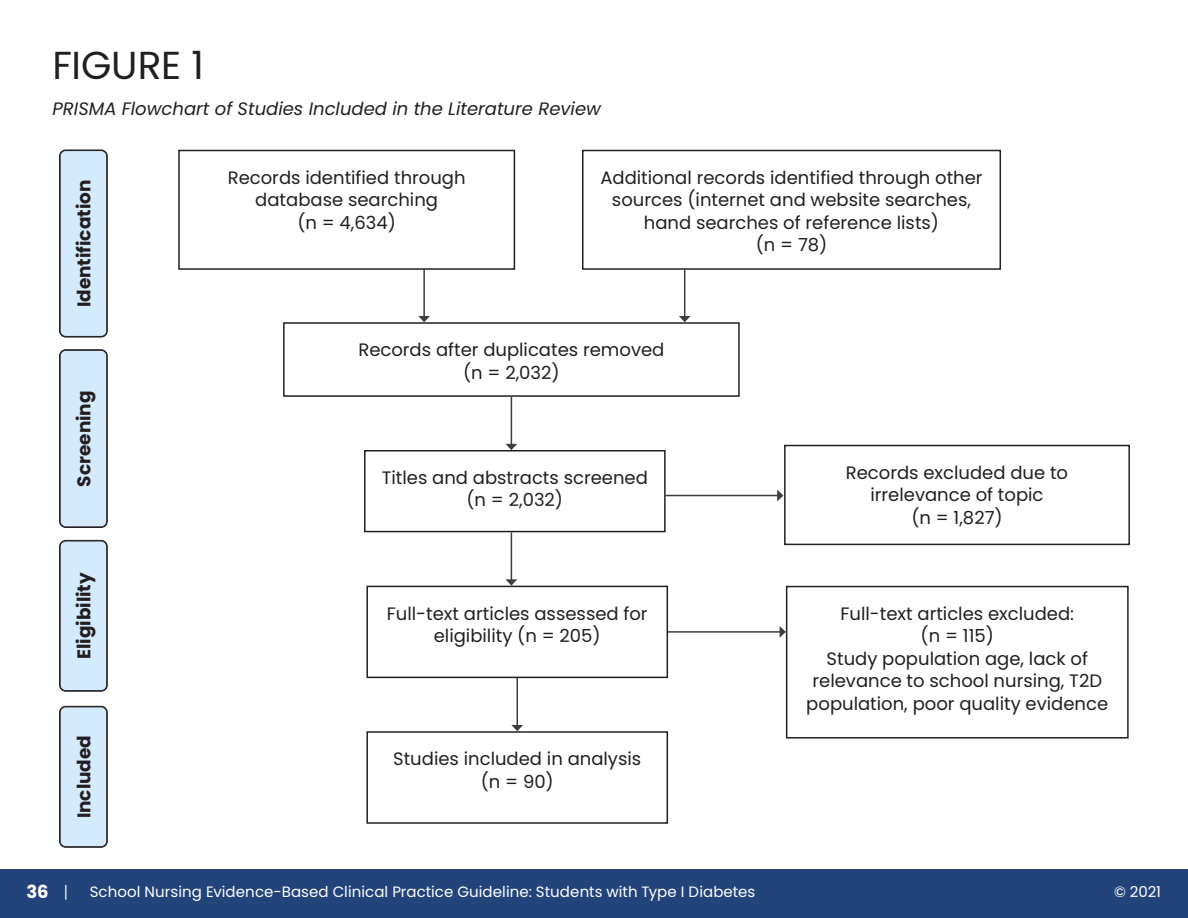
<style>
.page{position:relative;width:1188px;height:918px;background:#fff}
.page>*{position:absolute;margin:0;border:0;box-sizing:border-box;transform-origin:0 0}
.Title_-_APPENDIX{font:39px "Poppins";letter-spacing:-.005em;color:#231f20}
.Figure_1_Side_boxes{font:700 18.45px "Poppins";color:#231f20}
.t1{font:18px/22.5px "Poppins";color:#231f20;text-align:center}
.t2{font:italic 18px "Poppins";color:#231f20}
.t3{font:700 18px "Poppins";color:#fff}
.t4{font:15px "Poppins";letter-spacing:.005em;color:#fff}
.s1{font-weight:300;font-size:16.5px}
</style>
<div class="page">
<div style="left:0;top:869px;width:1188px;height:49px;background:#22447b"></div>
<hr style="left:666px;top:495px;width:112px;height:1px;background:#3e3e3f">
<svg style="left:777px;top:490px;width:6px;height:11px"></svg>
<hr style="left:668px;top:631px;width:112px;height:2px;background:#3e3e3f">
<svg style="left:780px;top:626px;width:6px;height:12px"></svg>
<div style="left:178px;top:150px;width:337px;height:120px;border:2px solid #231f20"></div>
<div style="left:582px;top:150px;width:419px;height:120px;border:2px solid #231f20"></div>
<div style="left:283px;top:322px;width:457px;height:75px;border:2px solid #231f20"></div>
<div style="left:60px;top:150px;width:47px;height:187px;background:#d3ebfd;border-radius:6px"></div>
<div style="left:59px;top:150px;width:49px;height:187px;border:1px solid #231f20;border-radius:6px"></div>
<div style="left:60px;top:151px;width:47px;height:186px;border:1px solid #231f20;border-radius:6px"></div>
<div style="left:366px;top:586px;width:302px;height:92px;border:2px solid #231f20"></div>
<div style="left:784px;top:445px;width:346px;height:100px;border:2px solid #231f20"></div>
<div style="left:364px;top:450px;width:302px;height:82px;border:2px solid #231f20"></div>
<div style="left:786px;top:586px;width:343px;height:153px;border:2px solid #231f20"></div>
<div style="left:366px;top:731px;width:302px;height:93px;border:2px solid #231f20"></div>
<hr style="left:423px;top:269px;width:2px;height:48px;background:#3e3e3f">
<svg style="left:418px;top:316px;width:12px;height:6px"></svg>
<hr style="left:684px;top:269px;width:1px;height:48px;background:#3e3e3f">
<svg style="left:679px;top:316px;width:12px;height:6px"></svg>
<hr style="left:511px;top:397px;width:1px;height:48px;background:#3e3e3f">
<svg style="left:506px;top:444px;width:11px;height:6px"></svg>
<hr style="left:511px;top:532px;width:1px;height:48px;background:#3e3e3f">
<svg style="left:506px;top:579px;width:11px;height:7px"></svg>
<hr style="left:517px;top:678px;width:1px;height:48px;background:#3e3e3f">
<svg style="left:511px;top:725px;width:12px;height:6px"></svg>
<div style="left:60px;top:350px;width:47px;height:177px;background:#d3ebfd;border-radius:6px"></div>
<div style="left:59px;top:350px;width:49px;height:178px;border:1px solid #231f20;border-radius:6px"></div>
<div style="left:60px;top:350px;width:47px;height:177px;border:1px solid #231f20;border-radius:6px"></div>
<div style="left:60px;top:541px;width:47px;height:150px;background:#d3ebfd;border-radius:6px"></div>
<div style="left:59px;top:540px;width:49px;height:151px;border:1px solid #231f20;border-radius:6px"></div>
<div style="left:60px;top:541px;width:47px;height:150px;border:1px solid #231f20;border-radius:6px"></div>
<div style="left:60px;top:707px;width:47px;height:140px;background:#d3ebfd;border-radius:6px"></div>
<div style="left:59px;top:706px;width:49px;height:142px;border:1px solid #231f20;border-radius:6px"></div>
<div style="left:60px;top:707px;width:47px;height:140px;border:1px solid #231f20;border-radius:6px"></div>
<p class="Title_-_APPENDIX" style="left:53px;top:43px;width:153px">FIGURE 1</p>
<p class="t2" style="left:53px;top:98px;width:550px">PRISMA Flowchart of Studies Included in the Literature Review</p>
<p class="Figure_1_Side_boxes" style="left:73px;top:307px;width:129px;rotate:-90deg">Identification</p>
<p class="Figure_1_Side_boxes" style="left:73px;top:487px;width:98px;rotate:-90deg">Screening</p>
<p class="Figure_1_Side_boxes" style="left:73px;top:659px;width:88px;rotate:-90deg">Eligibility</p>
<p class="Figure_1_Side_boxes" style="left:73px;top:818px;width:85px;rotate:-90deg">Included</p>
<p class="t1" style="left:228px;top:166px;width:239px">Records identified through database searching</p>
<p class="t1" style="left:297px;top:211px;width:100px">(n = 4,634)</p>
<p class="t1" style="left:600px;top:166px;width:384px">Additional records identified through other sources (internet and website searches, hand searches of reference lists)</p>
<p class="t1" style="left:756px;top:234px;width:73px">(n = 78)</p>
<p class="t1" style="left:358px;top:339px;width:308px">Records after duplicates removed</p>
<p class="t1" style="left:463px;top:361px;width:98px">(n = 2,032)</p>
<p class="t1" style="left:382px;top:466px;width:268px">Titles and abstracts screened (n = 2,032)</p>
<p class="t1" style="left:387px;top:602px;width:262px">Full-text articles assessed for eligibility (n = 205)</p>
<p class="t1" style="left:393px;top:748px;width:250px">Studies included in analysis</p>
<p class="t1" style="left:481px;top:770px;width:75px">(n = 90)</p>
<p class="t1" style="left:846px;top:461px;width:224px">Records excluded due to irrelevance of topic</p>
<p class="t1" style="left:911px;top:506px;width:93px">(n = 1,827)</p>
<p class="t1" style="left:840px;top:602px;width:235px">Full-text articles excluded:</p>
<p class="t1" style="left:921px;top:625px;width:75px">(n = 115)</p>
<p class="t1" style="left:806px;top:647px;width:303px">Study population age, lack of relevance to school nursing, T2D population, poor quality evidence</p>
<p class="t3" style="left:26px;top:881px;width:43px">36 <span class="s1">|</span></p>
<p class="t4" style="left:90px;top:883px;width:667px">School Nursing Evidence-Based Clinical Practice Guideline: Students with Type I Diabetes</p>
<p class="t4" style="left:1114px;top:883px;width:48px">© 2021</p>
</div>
